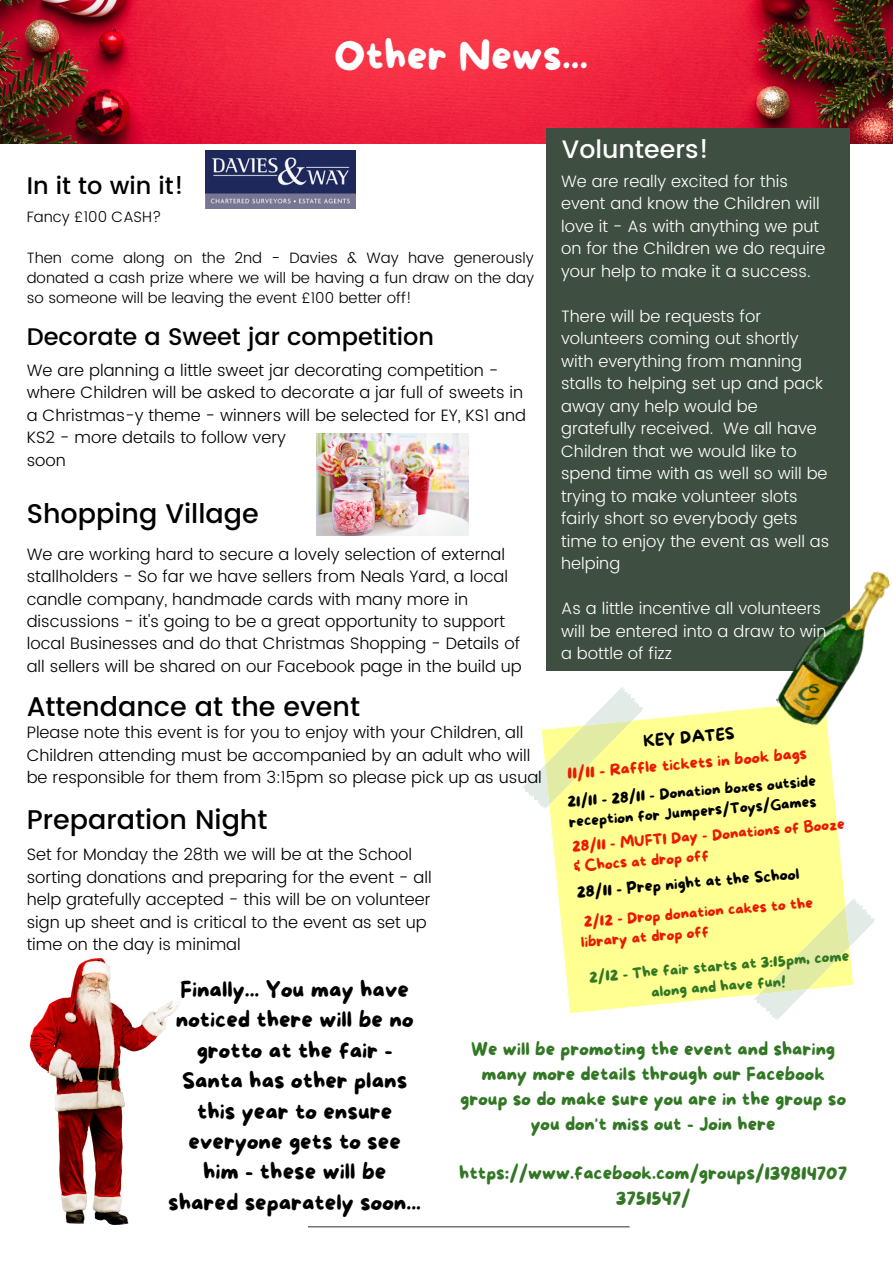
<style>
.page{position:relative;width:893px;height:1264px;background:#fff}
.page>*{position:absolute;margin:0;border:0;box-sizing:border-box;transform-origin:0 0}
.t1{font:40.5px "More Sugar";color:#fff}
.t2{font:500 27px "Poppins";color:#000}
.t3{font:500 25.2px "Poppins";color:#fff}
.t4{font:500 24px "Poppins";color:#000}
.t5{font:22.35px/30.3px "More Sugar";color:#000;text-align:center}
.t6{font:18.45px/24.8px "More Sugar";color:#317724;text-align:center}
.t7{font:300 16.5px/22.5px "Poppins";color:#000}
.t8{font:300 16.5px/22.5px "Poppins";color:#fff}
.t9{font:16.5px "More Sugar";color:#000}
.t10{font:15.9px "More Sugar";color:#eb1900}
.t11{font:15.6px "More Sugar";color:#000}
.t12{font:300 15px/20.2px "Poppins";color:#000;text-align:justify}
.t13{font:15px/20px "More Sugar";color:#eb1900}
.t14{font:15px/20.2px "More Sugar";color:#000}
.t15{font:15px/20.2px "More Sugar";color:#317724;text-align:center}
</style>
<div class="page">
<img style="left:0;top:0;width:892px;height:143px">
<div style="left:546px;top:128px;width:303px;height:542px;background:#3e4e40"></div>
<hr style="left:308px;top:1226px;width:321px;height:1px;background:#3e4e40">
<img style="left:206px;top:150px;width:149px;height:59px">
<img style="left:29px;top:958px;width:152px;height:267px">
<img style="left:316px;top:434px;width:152px;height:101px">
<svg style="left:549px;top:708px;width:296px;height:305px;background:#ffff9b"></svg>
<svg style="left:522px;top:687px;width:121px;height:122px"></svg>
<svg style="left:753px;top:898px;width:121px;height:122px"></svg>
<img style="left:752px;top:569px;width:138px;height:163px">
<h1 class="t1" style="left:334px;top:33px;width:256px">Other News...</h1>
<h3 class="t4" style="left:27px;top:171px;width:158px">In it to win it!</h3>
<p class="t12" style="left:27px;top:207px;width:136px">Fancy £100 CASH?</p>
<p class="t12" style="left:27px;top:247px;width:509px">Then come along on the 2nd - Davies &amp; Way have generously donated a cash prize where we will be having a fun draw on the day so someone will be leaving the event £100 better off!</p>
<h3 class="t4" style="left:27px;top:322px;width:409px">Decorate a Sweet jar competition</h3>
<p class="t7" style="left:27px;top:359px;width:500px">We are planning a little sweet jar decorating competition - where Children will be asked to decorate a jar full of sweets in a Christmas-y theme - winners will be selected for EY, KS1 and KS2 - more details to follow very<br>soon</p>
<h2 class="t2" style="left:27px;top:498px;width:233px">Shopping Village</h2>
<p class="t7" style="left:27px;top:542px;width:496px">We are working hard to secure a lovely selection of external stallholders - So far we have sellers from Neals Yard, a local candle company, handmade cards with many more in discussions - it's going to be a great opportunity to support local Businesses and do that Christmas Shopping - Details of all sellers will be shared on our Facebook page in the build up</p>
<h3 class="t3" style="left:562px;top:134px;width:148px">Volunteers!</h3>
<p class="t8" style="left:561px;top:170px;width:266px">We are really excited for this event and know the Children will love it - As with anything we put on for the Children we do require your help to make it a success.</p>
<p class="t8" style="left:561px;top:305px;width:270px">There will be requests for volunteers coming out shortly with everything from manning stalls to helping set up and pack away any help would be gratefully received. We all have<br>Children that we would like to spend time with as well so will be trying to make volunteer slots fairly short so everybody gets time to enjoy the event as well as helping</p>
<p class="t8" style="left:561px;top:597px;width:267px">As a little incentive all volunteers will be entered into a draw to win a bottle of fizz</p>
<h2 class="t2" style="left:27px;top:690px;width:335px">Attendance at the event</h2>
<p class="t7" style="left:27px;top:721px;width:516px">Please note this event is for you to enjoy with your Children, all<br>Children attending must be accompanied by an adult who will be responsible for them from 3:15pm so please pick up as usual</p>
<p class="t9" style="left:642px;top:732px;width:93px;rotate:-5deg">KEY DATES</p>
<p class="t10" style="left:566px;top:765px;width:242px;rotate:-5deg">11/11 - Raffle tickets in book bags</p>
<p class="t14" style="left:566px;top:793px;width:251px;rotate:-5deg">21/11 - 28/11 - Donation boxes outside reception for Jumpers/Toys/Games</p>
<h2 class="t2" style="left:27px;top:803px;width:242px">Preparation Night</h2>
<p class="t7" style="left:27px;top:843px;width:406px">Set for Monday the 28th we will be at the School sorting donations and preparing for the event - all help gratefully accepted - this will be on volunteer sign up sheet and is critical to the event as set up time on the day is minimal</p>
<p class="t13" style="left:571px;top:838px;width:275px;rotate:-5deg">28/11 - MUFTI Day - Donations of Booze &amp; Chocs at drop off</p>
<p class="t11" style="left:576px;top:884px;width:225px;rotate:-5deg">28/11 - Prep night at the School</p>
<p class="t13" style="left:578px;top:913px;width:236px;rotate:-5deg">2/12 - Drop donation cakes to the library at drop off</p>
<p class="t15" style="left:588px;top:968px;width:263px;rotate:-5deg">2/12 - The fair starts at 3:15pm, come along and have fun!</p>
<h3 class="t5" style="left:168px;top:975px;width:254px">Finally... You may have noticed there will be no grotto at the fair -<br>Santa has other plans this year to ensure everyone gets to see him - these will be shared separately soon...</h3>
<p class="t6" style="left:460px;top:1038px;width:387px">We will be promoting the event and sharing many more details through our Facebook group so do make sure you are in the group so you don't miss out - Join here</p>
<p class="t6" style="left:459px;top:1161px;width:389px">https://www.facebook.com/groups/139814707<br>3751547/</p>
</div>
